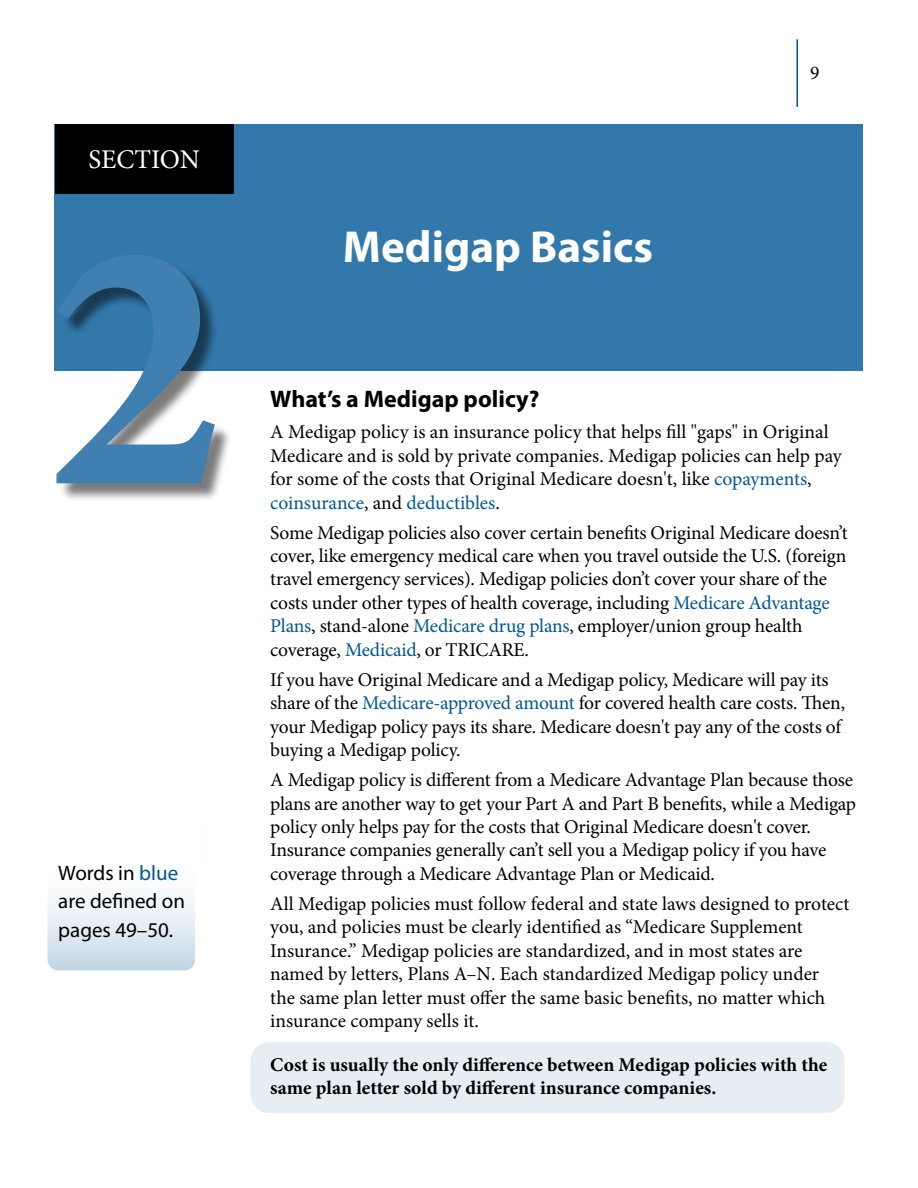
<style>
.page{position:relative;width:918px;height:1188px;background:#fff}
.page>*{position:absolute;margin:0;border:0;box-sizing:border-box;transform-origin:0 0}
.t1{font:700 360px "Minion Pro";color:#4080b0}
.Section_Header{font:700 45px "Myriad Pro";color:#fff}
.t2{font:27px "Minion Pro";letter-spacing:-.005em;color:#fff}
.Heading_2{font:700 24px "Myriad Pro";color:#000}
.t3{font:21px/28.5px "Myriad Pro";color:#000}
.Body_Text_13{font:19.5px/23.4px "Minion Pro";letter-spacing:-.01em;color:#000}
.Body_Text_13-2{font:700 19.5px/23.4px "Minion Pro";color:#000}
.s1{color:#005695}
</style>
<div class="page">
<div style="left:55px;top:124px;width:808px;height:247px;background:#3378aa"></div>
<div style="left:55px;top:124px;width:179px;height:70px;background:#000"></div>
<hr style="left:796px;top:39px;width:2px;height:68px;background:#005695">
<div style="left:251px;top:1042px;width:594px;height:71px;background:#e6eef4;border-radius:18px"></div>
<div style="left:59px;top:258px;width:174px;height:244px;background:#000;opacity:.52"></div>
<svg style="left:48px;top:810px;width:147px;height:160px"></svg>
<h3 class="t2" style="left:89px;top:142px;width:113px">SECTION</h3>
<h1 class="t1" style="left:45px;top:115px;width:181px">2</h1>
<p class="t3" style="left:58px;top:858px;width:128px">Words in <span class="s1">blue </span>are defined on pages 49–50.</p>
<h1 class="Section_Header" style="left:343px;top:218px;width:311px">Medigap Basics</h1>
<p class="Body_Text_13" style="left:810px;top:61px;width:11px">9</p>
<h2 class="Heading_2" style="left:270px;top:383px;width:271px">What’s a Medigap policy?</h2>
<p class="Body_Text_13" style="left:270px;top:420px;width:573px">A Medigap policy is an insurance policy that helps fill "gaps" in Original Medicare and is sold by private companies. Medigap policies can help pay for some of the costs that Original Medicare doesn't, like <span class="s1">copayments</span>, <span class="s1">coinsurance</span>, and <span class="s1">deductibles</span>.</p>
<p class="Body_Text_13" style="left:270px;top:521px;width:579px">Some Medigap policies also cover certain benefits Original Medicare doesn’t cover, like emergency medical care when you travel outside the U.S. (foreign travel emergency services). Medigap policies don’t cover your share of the costs under other types of health coverage, including <span class="s1">Medicare Advantage Plans</span>, stand-alone <span class="s1">Medicare drug plans</span>, employer/union group health coverage, <span class="s1">Medicaid</span>, or TRICARE.</p>
<p class="Body_Text_13" style="left:270px;top:668px;width:576px">If you have Original Medicare and a Medigap policy, Medicare will pay its share of the <span class="s1">Medicare-approved amount</span> for covered health care costs. Then, your Medigap policy pays its share. Medicare doesn't pay any of the costs of buying a Medigap policy.</p>
<p class="Body_Text_13" style="left:270px;top:768px;width:587px">A Medigap policy is different from a Medicare Advantage Plan because those plans are another way to get your Part A and Part B benefits, while a Medigap policy only helps pay for the costs that Original Medicare doesn't cover.<br>Insurance companies generally can’t sell you a Medigap policy if you have coverage through a Medicare Advantage Plan or Medicaid.</p>
<p class="Body_Text_13" style="left:270px;top:892px;width:581px">All Medigap policies must follow federal and state laws designed to protect you, and policies must be clearly identified as “Medicare Supplement Insurance.” Medigap policies are standardized, and in most states are named by letters, Plans A–N. Each standardized Medigap policy under<br>the same plan letter must offer the same basic benefits, no matter which insurance company sells it.</p>
<p class="Body_Text_13-2" style="left:270px;top:1052px;width:559px">Cost is usually the only difference between Medigap policies with the same plan letter sold by different insurance companies.</p>
</div>
